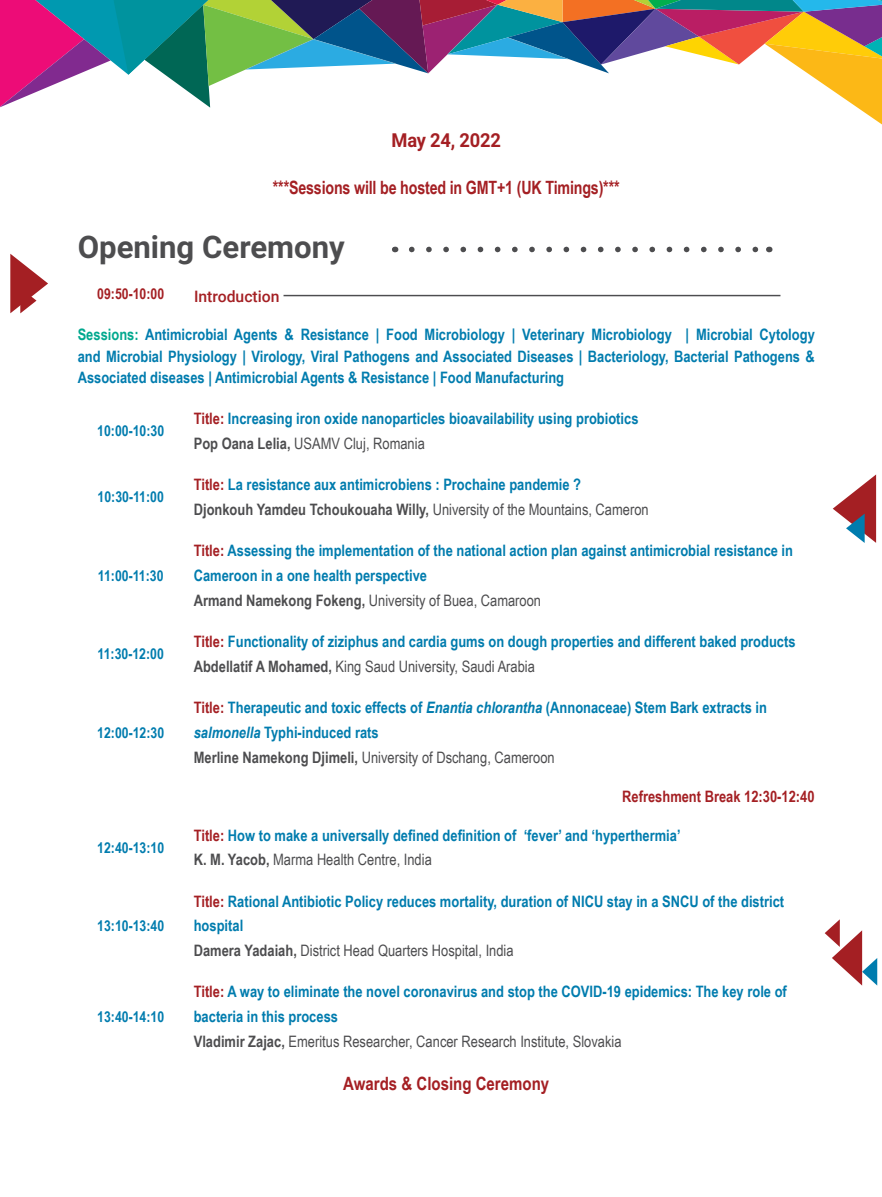
<style>
.page{position:relative;width:882px;height:1197px;background:#fff}
.page>*{position:absolute;margin:0;border:0;box-sizing:border-box;transform-origin:0 0}
.t1{font:700 31.15px "Roboto";color:#4d4d4f}
.t2{font:700 19.25px "Roboto";letter-spacing:-.01em;color:#a41f23;scale:.95 1}
.t3{font:700 18.38px "Arial Narrow";letter-spacing:-.01em;color:#a41f23;scale:.95 1}
.t4{font:700 18.38px "Arial Narrow";letter-spacing:-.01em;color:#a41f23}
.t5{font:700 15.75px/24.8px "Arial Narrow";color:#007cae}
.t6{font:700 15.75px "Arial Narrow";color:#a41f23}
.t7{font:500 15.75px "Roboto";color:#a41f23}
.t8{font:700 15.05px "Arial Narrow";color:#007cae}
.t9{font:700 15.05px "Arial Narrow";color:#a41f23}
.s1{color:#00a88e}
.s2{color:#a41f23}
.s3{color:#4d4d4f}
.s4{font-weight:400;color:#4d4d4f}
.s5{font-style:italic}
</style>
<div class="page">
<svg style="left:0;top:0;width:882px;height:125px"></svg>
<svg style="left:833px;top:474px;width:43px;height:69px"></svg>
<svg style="left:825px;top:919px;width:52px;height:67px"></svg>
<svg style="left:10px;top:254px;width:38px;height:59px"></svg>
<svg style="left:412px;top:247px;width:347px;height:5px"></svg>
<hr style="left:284px;top:295px;width:496px;height:1px;background:#4d4d4f">
<p class="t2" style="left:392px;top:127px;width:117px">May 24, 2022</p>
<p class="t3" style="left:273px;top:174px;width:366px">***Sessions will be hosted in GMT+1 (UK Timings)***</p>
<h1 class="t1" style="left:78px;top:225px;width:269px">Opening Ceremony</h1>
<p class="t9" style="left:97px;top:282px;width:68px">09:50-10:00</p>
<p class="t7" style="left:194px;top:285px;width:87px">Introduction</p>
<p class="t5" style="left:78px;top:323px;width:739px;line-height:21.3px;text-align:justify"><span class="s1">Sessions:</span> Antimicrobial Agents &amp; Resistance | Food Microbiology | Veterinary Microbiology | Microbial Cytology and Microbial Physiology | Virology, Viral Pathogens and Associated Diseases | Bacteriology, Bacterial Pathogens &amp; Associated diseases | Antimicrobial Agents &amp; Resistance | Food Manufacturing</p>
<p class="t8" style="left:97px;top:420px;width:68px">10:00-10:30</p>
<p class="t5" style="left:194px;top:406px;width:446px"><span class="s2">Title:</span> Increasing iron oxide nanoparticles bioavailability using probiotics<br><span class="s3">Pop Oana Lelia,</span> <span class="s4">USAMV Cluj, Romania</span></p>
<p class="t8" style="left:98px;top:486px;width:68px">10:30-11:00</p>
<p class="t8" style="left:98px;top:564px;width:67px">11:00-11:30</p>
<p class="t8" style="left:98px;top:643px;width:68px">11:30-12:00</p>
<p class="t8" style="left:97px;top:721px;width:68px">12:00-12:30</p>
<p class="t8" style="left:97px;top:836px;width:68px">12:40-13:10</p>
<p class="t8" style="left:97px;top:914px;width:68px">13:10-13:40</p>
<p class="t8" style="left:97px;top:1005px;width:68px">13:40-14:10</p>
<p class="t5" style="left:194px;top:472px;width:456px"><span class="s2">Title:</span> La resistance aux antimicrobiens : Prochaine pandemie ?<br><span class="s3">Djonkouh Yamdeu Tchoukouaha Willy,</span> <span class="s4">University of the Mountains, Cameron</span></p>
<p class="t5" style="left:194px;top:538px;width:601px"><span class="s2">Title:</span> Assessing the implementation of the national action plan against antimicrobial resistance in<br>Cameroon in a one health perspective<br><span class="s3">Armand Namekong Fokeng,</span> <span class="s4">University of Buea, Camaroon</span></p>
<p class="t5" style="left:194px;top:628px;width:603px"><span class="s2">Title:</span> Functionality of ziziphus and cardia gums on dough properties and different baked products<br><span class="s3">Abdellatif A Mohamed,</span> <span class="s4">King Saud University, Saudi Arabia</span></p>
<p class="t5" style="left:194px;top:695px;width:575px"><span class="s2">Title:</span> Therapeutic and toxic effects of <span class="s5">Enantia chlorantha</span> (Annonaceae) Stem Bark extracts in <span class="s5">salmonella</span> Typhi-induced rats<br><span class="s3">Merline Namekong Djimeli,</span> <span class="s4">University of Dschang, Cameroon</span></p>
<p class="t6" style="left:622px;top:784px;width:194px">Refreshment Break 12:30-12:40</p>
<p class="t5" style="left:194px;top:822px;width:488px"><span class="s2">Title:</span> How to make a universally defined definition of ‘fever’ and ‘hyperthermia’<br><span class="s3">K. M. Yacob,</span> <span class="s4">Marma Health Centre, India</span></p>
<p class="t5" style="left:194px;top:888px;width:592px"><span class="s2">Title:</span> Rational Antibiotic Policy reduces mortality, duration of NICU stay in a SNCU of the district hospital<br><span class="s3">Damera Yadaiah,</span> <span class="s4">District Head Quarters Hospital, India</span></p>
<p class="t5" style="left:194px;top:979px;width:595px"><span class="s2">Title:</span> A way to eliminate the novel coronavirus and stop the COVID-19 epidemics: The key role of bacteria in this process<br><span class="s3">Vladimir Zajac,</span> <span class="s4">Emeritus Researcher, Cancer Research Institute, Slovakia</span></p>
<p class="t4" style="left:343px;top:1070px;width:207px">Awards &amp; Closing Ceremony</p>
</div>
